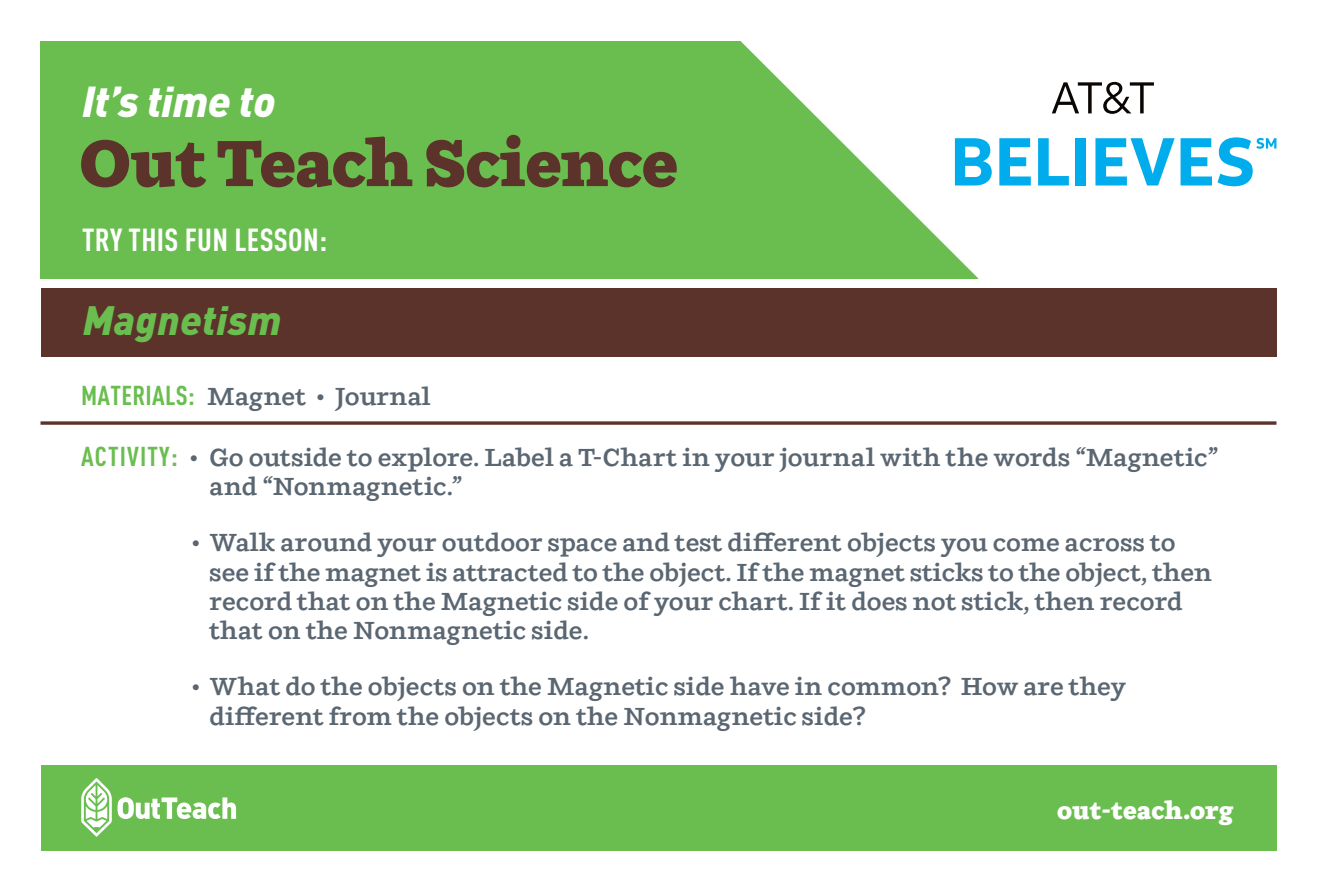
<style>
.page{position:relative;width:1317px;height:891px;background:#fff}
.page>*{position:absolute;margin:0;border:0;box-sizing:border-box;transform-origin:0 0}
.t1{font:800 65.25px "Ulises";letter-spacing:-.01em;color:#5b332a}
.t2{font:italic 900 42.75px "DINOT";letter-spacing:-.01em;color:#fff}
.t3{font:italic 900 40.5px "DINOT";letter-spacing:.01em;color:#6abe50}
.t4{font:700 31.5px "DIN Cond";letter-spacing:.01em;color:#fff}
.t5{font:600 24.75px "Ulises";color:#5a6671}
.t6{font:800 24.75px "Ulises";letter-spacing:.01em;color:#fff}
.s1{font-family:"DIN Cond";font-weight:700;font-size:27px;color:#6abe50}
.s2{font-size:22.5px}
</style>
<div class="page">
<div style="left:41px;top:41px;width:1229px;height:238px;background:#6abe50"></div>
<svg style="left:740px;top:41px;width:537px;height:238px;fill:#fff"></svg>
<div style="left:41px;top:765px;width:1235px;height:85px;background:#6abe50"></div>
<svg style="left:81px;top:778px;width:155px;height:59px"></svg>
<svg style="left:42px;top:421px;width:1232px;height:4px;background:#74524a"></svg>
<div style="left:40px;top:288px;width:1236px;height:69px;background:#5b332a"></div>
<svg style="left:954px;top:138px;width:37px;height:47px;background:#46c2f0"></svg>
<svg style="left:999px;top:138px;width:31px;height:47px"></svg>
<svg style="left:1038px;top:138px;width:30px;height:47px"></svg>
<div style="left:1075px;top:138px;width:10px;height:47px;background:#00aceb"></div>
<svg style="left:1095px;top:138px;width:79px;height:47px;background:#7bd4f4"></svg>
<svg style="left:1180px;top:138px;width:31px;height:47px"></svg>
<svg style="left:1217px;top:137px;width:59px;height:49px;background:#9ddff7"></svg>
<svg style="left:1051px;top:82px;width:102px;height:32px;background:#bab9b8"></svg>
<p class="t2" style="left:82px;top:67px;width:195px">It’s time to</p>
<p class="t1" style="left:80px;top:123px;width:600px">Out Teach Science</p>
<p class="t4" style="left:82px;top:220px;width:247px">TRY THIS FUN LESSON:</p>
<p class="t3" style="left:83px;top:289px;width:200px">Magnetism</p>
<p class="t5" style="left:81px;top:382px;width:351px"><span class="s1">MATERIALS:</span> Magnet <span class="s2">•</span> Journal</p>
<p class="t5" style="left:81px;top:443px;width:1138px"><span class="s1">ACTIVITY:</span> <span class="s2">•</span> Go outside to explore. Label a T-Chart in your journal with the words “Magnetic”</p>
<p class="t5" style="left:209px;top:472px;width:255px">and “Nonmagnetic.”</p>
<p class="t5" style="left:191px;top:528px;width:985px"><span class="s2">•</span> Walk around your outdoor space and test different objects you come across to</p>
<p class="t5" style="left:209px;top:557px;width:1004px">see if the magnet is attracted to the object. If the magnet sticks to the object, then</p>
<p class="t5" style="left:209px;top:587px;width:974px">record that on the Magnetic side of your chart. If it does not stick, then record</p>
<p class="t5" style="left:209px;top:616px;width:381px">that on the Nonmagnetic side.</p>
<p class="t5" style="left:191px;top:672px;width:936px"><span class="s2">•</span> What do the objects on the Magnetic side have in common? How are they</p>
<p class="t5" style="left:209px;top:701px;width:657px">different from the objects on the Nonmagnetic side?</p>
<p class="t6" style="left:1056px;top:795px;width:178px">out-teach.org</p>
</div>
